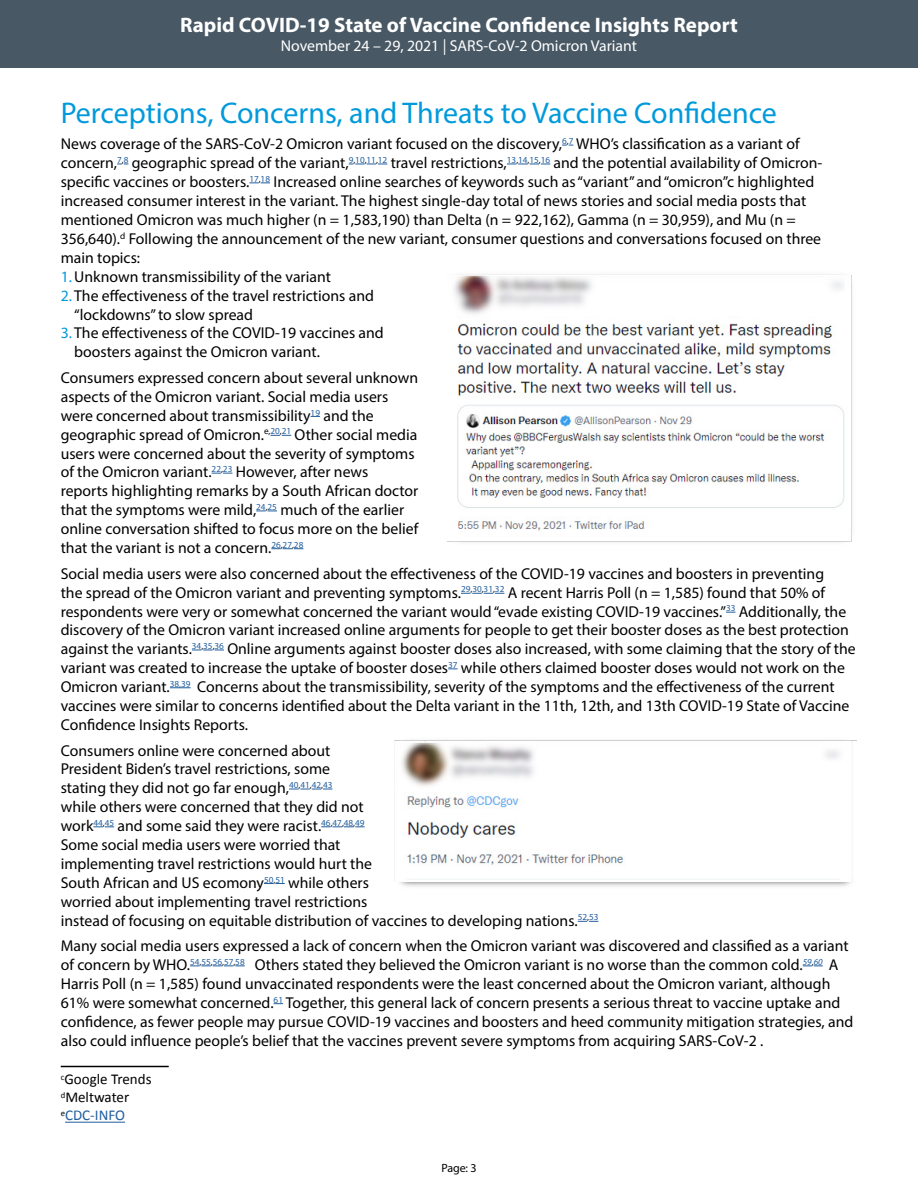
<style>
.page{position:relative;width:918px;height:1188px;background:#fff}
.page>*{position:absolute;margin:0;border:0;box-sizing:border-box;transform-origin:0 0}
.t1{font:30px "Myriad Pro";color:#009ada}
.t2{font:700 21px "Myriad Pro";color:#fff}
.t3{font:15.75px/18.9px "Myriad Pro";color:#000}
.t4{font:15.75px "Myriad Pro";color:#fff}
.Footnote_text{font:15px "Calibri";color:#000}
.Footnote_text-2{font:15px "Calibri";color:#215e9e}
.t5{font:12px "Myriad Pro";color:#000}
.s1{color:#009ada}
</style>
<div class="page">
<div style="left:0;top:0;width:918px;height:68px;background:#485865"></div>
<hr style="left:61px;top:1066px;width:108px;height:1px;background:#000">
<hr style="left:65px;top:1122px;width:60px;height:1px;background:#215e9e">
<svg style="left:349px;top:164px;width:38px;height:1px"></svg>
<svg style="left:507px;top:164px;width:43px;height:1px"></svg>
<svg style="left:249px;top:183px;width:21px;height:1px"></svg>
<svg style="left:270px;top:435px;width:21px;height:1px"></svg>
<svg style="left:212px;top:473px;width:20px;height:1px"></svg>
<svg style="left:256px;top:511px;width:21px;height:1px"></svg>
<svg style="left:271px;top:548px;width:32px;height:1px"></svg>
<svg style="left:461px;top:593px;width:43px;height:1px"></svg>
<svg style="left:192px;top:650px;width:32px;height:1px"></svg>
<svg style="left:170px;top:688px;width:21px;height:1px"></svg>
<svg style="left:289px;top:789px;width:43px;height:1px"></svg>
<svg style="left:93px;top:827px;width:21px;height:1px"></svg>
<svg style="left:321px;top:827px;width:44px;height:1px"></svg>
<svg style="left:264px;top:883px;width:21px;height:1px"></svg>
<svg style="left:578px;top:921px;width:20px;height:1px"></svg>
<svg style="left:190px;top:966px;width:55px;height:1px"></svg>
<svg style="left:803px;top:966px;width:20px;height:1px"></svg>
<img style="left:447px;top:274px;width:405px;height:268px">
<img style="left:394px;top:740px;width:463px;height:147px">
<h2 class="t2" style="left:180px;top:11px;width:559px">Rapid COVID-19 State of Vaccine Confidence Insights Report</h2>
<p class="t4" style="left:281px;top:36px;width:358px">November 24 – 29, 2021 | SARS-CoV-2 Omicron Variant</p>
<h2 class="t1" style="left:61px;top:94px;width:718px">Perceptions, Concerns, and Threats to Vaccine Confidence</h2>
<p class="t3" style="left:61px;top:134px;width:740px">News coverage of the SARS-CoV-2 Omicron variant focused on the discovery,<sup>6</sup><sup>,</sup><sup>7</sup> WHO’s classification as a variant of</p>
<p class="t3" style="left:61px;top:153px;width:763px">concern,<sup>7</sup><sup>,</sup><sup>8</sup> geographic spread of the variant,<sup>9</sup><sup>,</sup><sup>10</sup><sup>,</sup><sup>11</sup><sup>,</sup><sup>12</sup> travel restrictions,<sup>13</sup><sup>,</sup><sup>14</sup><sup>,</sup><sup>15</sup><sup>,</sup><sup>16</sup> and the potential availability of Omicron&shy;specific vaccines or boosters.<sup>17</sup><sup>,</sup><sup>18</sup> Increased online searches of keywords such as “variant” and “omicron”c highlighted</p>
<p class="t3" style="left:61px;top:191px;width:762px">increased consumer interest in the variant. The highest single-day total of news stories and social media posts that mentioned Omicron was much higher (n = 1,583,190) than Delta (n = 922,162), Gamma (n = 30,959), and Mu (n = 356,640).<sup>d</sup> Following the announcement of the new variant, consumer questions and conversations focused on three main topics:</p>
<p class="t3" style="left:61px;top:267px;width:272px"><span class="s1">1.</span>Unknown transmissibility of the variant</p>
<p class="t3" style="left:74px;top:286px;width:301px;text-indent:-14px"><span class="s1">2.</span> The effectiveness of the travel restrictions and “lockdowns” to slow spread</p>
<p class="t3" style="left:74px;top:323px;width:311px;text-indent:-14px"><span class="s1">3.</span> The effectiveness of the COVID-19 vaccines and boosters against the Omicron variant.</p>
<p class="t3" style="left:61px;top:368px;width:359px">Consumers expressed concern about several unknown aspects of the Omicron variant. Social media users were concerned about transmissibility<sup>19</sup> and the geographic spread of Omicron.<sup>e,</sup><sup>20</sup><sup>,</sup><sup>21</sup> Other social media users were concerned about the severity of symptoms of the Omicron variant.<sup>22</sup><sup>,</sup><sup>23</sup> However, after news reports highlighting remarks by a South African doctor that the symptoms were mild,<sup>24</sup><sup>,</sup><sup>25</sup> much of the earlier online conversation shifted to focus more on the belief that the variant is not a concern.<sup>26</sup><sup>,</sup><sup>27</sup><sup>,</sup><sup>28</sup></p>
<p class="t3" style="left:61px;top:564px;width:797px">Social media users were also concerned about the effectiveness of the COVID-19 vaccines and boosters in preventing<br>the spread of the Omicron variant and preventing symptoms.<sup>29</sup><sup>,</sup><sup>30</sup><sup>,</sup><sup>31</sup><sup>,</sup><sup>32</sup> A recent Harris Poll (n = 1,585) found that 50% of respondents were very or somewhat concerned the variant would “evade existing COVID-19 vaccines.”<sup>33</sup> Additionally, the discovery of the Omicron variant increased online arguments for people to get their booster doses as the best protection against the variants.<sup>34</sup><sup>,</sup><sup>35</sup><sup>,</sup><sup>36</sup> Online arguments against booster doses also increased, with some claiming that the story of the variant was created to increase the uptake of booster doses<sup>37</sup> while others claimed booster doses would not work on the Omicron variant.<sup>38,39</sup> Concerns about the transmissibility, severity of the symptoms and the effectiveness of the current vaccines were similar to concerns identified about the Delta variant in the 11th, 12th, and 13th COVID-19 State of Vaccine Confidence Insights Reports.</p>
<p class="t3" style="left:61px;top:741px;width:539px">Consumers online were concerned about<br>President Biden’s travel restrictions, some<br>stating they did not go far enough,<sup>40</sup><sup>,</sup><sup>41</sup><sup>,</sup><sup>42</sup><sup>,</sup><sup>43<br></sup>while others were concerned that they did not<br>work<sup>44</sup><sup>,</sup><sup>45</sup> and some said they were racist.<sup>46</sup><sup>,</sup><sup>47</sup><sup>,</sup><sup>48</sup><sup>,</sup><sup>49<br></sup>Some social media users were worried that<br>implementing travel restrictions would hurt the<br>South African and US ecomony<sup>50</sup><sup>,</sup><sup>51</sup> while others<br>worried about implementing travel restrictions<br>instead of focusing on equitable distribution of vaccines to developing nations.<sup>52</sup><sup>,</sup><sup>53</sup></p>
<p class="t3" style="left:61px;top:936px;width:794px">Many social media users expressed a lack of concern when the Omicron variant was discovered and classified as a variant of concern by WHO.<sup>54</sup><sup>,</sup><sup>55</sup><sup>,</sup><sup>56</sup><sup>,</sup><sup>57</sup><sup>,</sup><sup>58</sup> Others stated they believed the Omicron variant is no worse than the common cold.<sup>59</sup><sup>,</sup><sup>60</sup> A Harris Poll (n = 1,585) found unvaccinated respondents were the least concerned about the Omicron variant, although 61% were somewhat concerned.<sup>61</sup> Together, this general lack of concern presents a serious threat to vaccine uptake and confidence, as fewer people may pursue COVID-19 vaccines and boosters and heed community mitigation strategies, and also could influence people’s belief that the vaccines prevent severe symptoms from acquiring SARS-CoV-2 .</p>
<p class="Footnote_text" style="left:61px;top:1069px;width:92px"><sup>c</sup>Google Trends</p>
<p class="Footnote_text" style="left:61px;top:1087px;width:70px"><sup>d</sup>Meltwater</p>
<p class="Footnote_text-2" style="left:61px;top:1105px;width:66px"><sup>e</sup>CDC-INFO</p>
<p class="t5" style="left:441px;top:1161px;width:37px">Page: 3</p>
</div>
